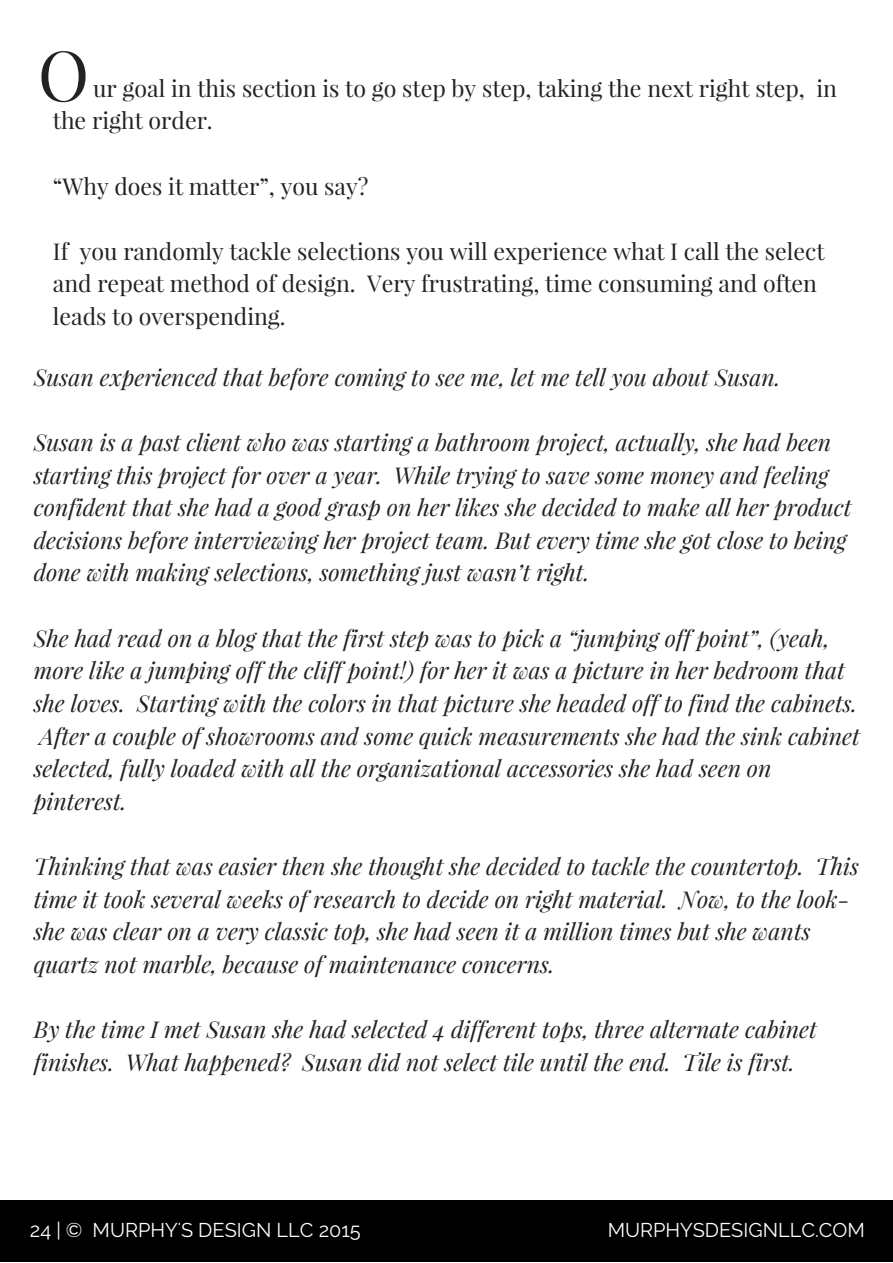
<style>
.page{position:relative;width:893px;height:1263px;background:#fff}
.page>*{position:absolute;margin:0;border:0;box-sizing:border-box;transform-origin:0 0}
.t1{font:69.45px "Playfair Display";color:#222}
.t2{font:italic 23.1px/32.5px "Playfair Display";color:#222}
.t3{font:23.1px/32.5px "Playfair Display";color:#222}
.t4{font:19.8px "Raleway";color:#fff}
</style>
<div class="page">
<div style="left:0;top:1199px;width:892px;height:62px;background:#000"></div>
<h1 class="t1" style="left:38px;top:26px;width:53px">O</h1>
<p class="t3" style="left:53px;top:71px;width:785px;text-indent:40px">ur goal in this section is to go step by step, taking the next right step, in the right order.</p>
<p class="t3" style="left:53px;top:169px;width:317px">“Why does it matter”, you say?</p>
<p class="t3" style="left:53px;top:234px;width:773px">If you randomly tackle selections you will experience what I call the select and repeat method of design. Very frustrating, time consuming and often leads to overspending.</p>
<p class="t2" style="left:34px;top:360px;width:748px">Susan experienced that before coming to see me, let me tell you about Susan.</p>
<p class="t2" style="left:34px;top:425px;width:819px">Susan is a past client who was starting a bathroom project, actually, she had been starting this project for over a year. While trying to save some money and feeling confident that she had a good grasp on her likes she decided to make all her product decisions before interviewing her project team. But every time she got close to being done with making selections, something just wasn’t right.</p>
<p class="t2" style="left:34px;top:620px;width:827px">She had read on a blog that the first step was to pick a “jumping off point”, (yeah, more like a jumping off the cliff point!) for her it was a picture in her bedroom that she loves. Starting with the colors in that picture she headed off to find the cabinets.<br>After a couple of showrooms and some quick measurements she had the sink cabinet selected, fully loaded with all the organizational accessories she had seen on pinterest.</p>
<p class="t2" style="left:34px;top:849px;width:826px">Thinking that was easier then she thought she decided to tackle the countertop. This time it took several weeks of research to decide on right material. Now, to the look&shy;she was clear on a very classic top, she had seen it a million times but she wants quartz not marble, because of maintenance concerns.</p>
<p class="t2" style="left:34px;top:1012px;width:784px">By the time I met Susan she had selected 4 different tops, three alternate cabinet finishes. What happened? Susan did not select tile until the end. Tile is first.</p>
<p class="t4" style="left:30px;top:1218px;width:332px">24 | © MURPHY'S DESIGN LLC 2015</p>
<p class="t4" style="left:607px;top:1218px;width:259px">MURPHYSDESIGNLLC.COM</p>
</div>
